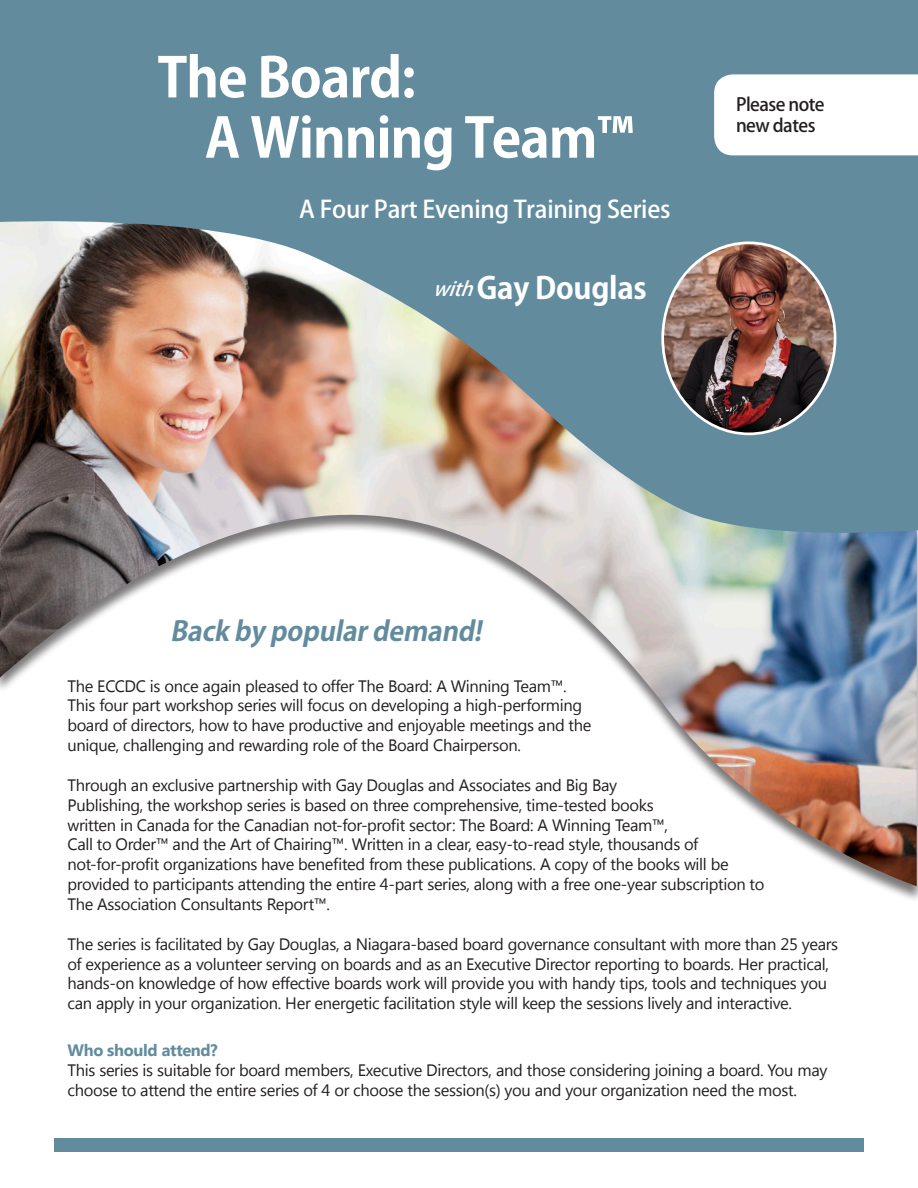
<style>
.page{position:relative;width:918px;height:1188px;background:#fff}
.page>*{position:absolute;margin:0;border:0;box-sizing:border-box;transform-origin:0 0}
.t1{font:700 54px "Koz Go Pro";letter-spacing:-.02em;color:#fff}
.t2{font:700 30px "Koz Go Pro";letter-spacing:-.01em;color:#fff}
.t3{font:italic 700 27px "Koz Go Pro";color:#628c9e}
.t4{font:500 24px "Koz Go Pro";letter-spacing:-.01em;color:#fff}
.t5{font:500 18px "Koz Go Pro";letter-spacing:-.03em;color:#231f20}
.t6{font:16.5px/19.8px "Segoe UI";letter-spacing:-.02em;color:#231f20}
.t7{font:700 16.5px "Segoe UI";letter-spacing:-.02em;color:#628c9e}
.s1{font-weight:500;font-style:italic;font-size:19.5px}
</style>
<div class="page">
<img style="left:0;top:544px;width:917px;height:342px">
<img style="left:0;top:0;width:918px;height:544px">
<img style="left:663px;top:243px;width:172px;height:191px">
<div style="left:54px;top:1138px;width:810px;height:14px;background:#628c9e"></div>
<svg style="left:714px;top:74px;width:204px;height:81px"></svg>
<p class="t1" style="left:158px;top:43px;width:260px">The Board:</p>
<p class="t1" style="left:205px;top:103px;width:430px">A Winning Team™</p>
<p class="t4" style="left:299px;top:194px;width:373px">A Four Part Evening Training Series</p>
<p class="t2" style="left:433px;top:269px;width:215px"><span class="s1">with</span>Gay Douglas</p>
<p class="t5" style="left:736px;top:92px;width:90px">Please note</p>
<p class="t5" style="left:736px;top:114px;width:81px">new dates</p>
<p class="t3" style="left:170px;top:614px;width:319px">Back by populardemand!</p>
<p class="t6" style="left:68px;top:675px;width:501px">The ECCDC is once again pleased to offer The Board: A Winning Team™.</p>
<p class="t6" style="left:68px;top:695px;width:516px">This four part workshop series will focus on developing a high-performing</p>
<p class="t6" style="left:68px;top:715px;width:526px">board of directors, how to have productive and enjoyable meetings and the</p>
<p class="t6" style="left:68px;top:734px;width:455px">unique, challenging and rewarding role of the Board Chairperson.</p>
<p class="t6" style="left:68px;top:774px;width:551px">Through an exclusive partnership with Gay Douglas and Associates and Big Bay</p>
<p class="t6" style="left:68px;top:794px;width:588px">Publishing, the workshop series is based on three comprehensive, time-tested books</p>
<p class="t6" style="left:68px;top:814px;width:602px">written in Canada for the Canadian not-for-profit sector: The Board: A Winning Team™,</p>
<p class="t6" style="left:68px;top:834px;width:632px">Call to Order™ and the Art of Chairing™. Written in a clear, easy-to-read style, thousands of</p>
<p class="t6" style="left:68px;top:854px;width:663px">not-for-profit organizations have benefited from these publications. A copy of the books will be</p>
<p class="t6" style="left:68px;top:873px;width:698px">provided to participants attending the entire 4-part series, along with a free one-year subscription to</p>
<p class="t6" style="left:68px;top:893px;width:264px">The Association Consultants Report™.</p>
<p class="t6" style="left:68px;top:933px;width:772px">The series is facilitated by Gay Douglas, a Niagara-based board governance consultant with more than 25 years of experience as a volunteer serving on boards and as an Executive Director reporting to boards. Her practical, hands-on knowledge of how effective boards work will provide you with handy tips, tools and techniques you can apply in your organization. Her energetic facilitation style will keep the sessions lively and interactive.</p>
<p class="t7" style="left:68px;top:1038px;width:152px">Who should attend?</p>
<p class="t6" style="left:68px;top:1059px;width:761px">This series is suitable for board members, Executive Directors, and those considering joining a board. You may choose to attend the entire series of 4 or choose the session(s) you and your organization need the most.</p>
</div>
